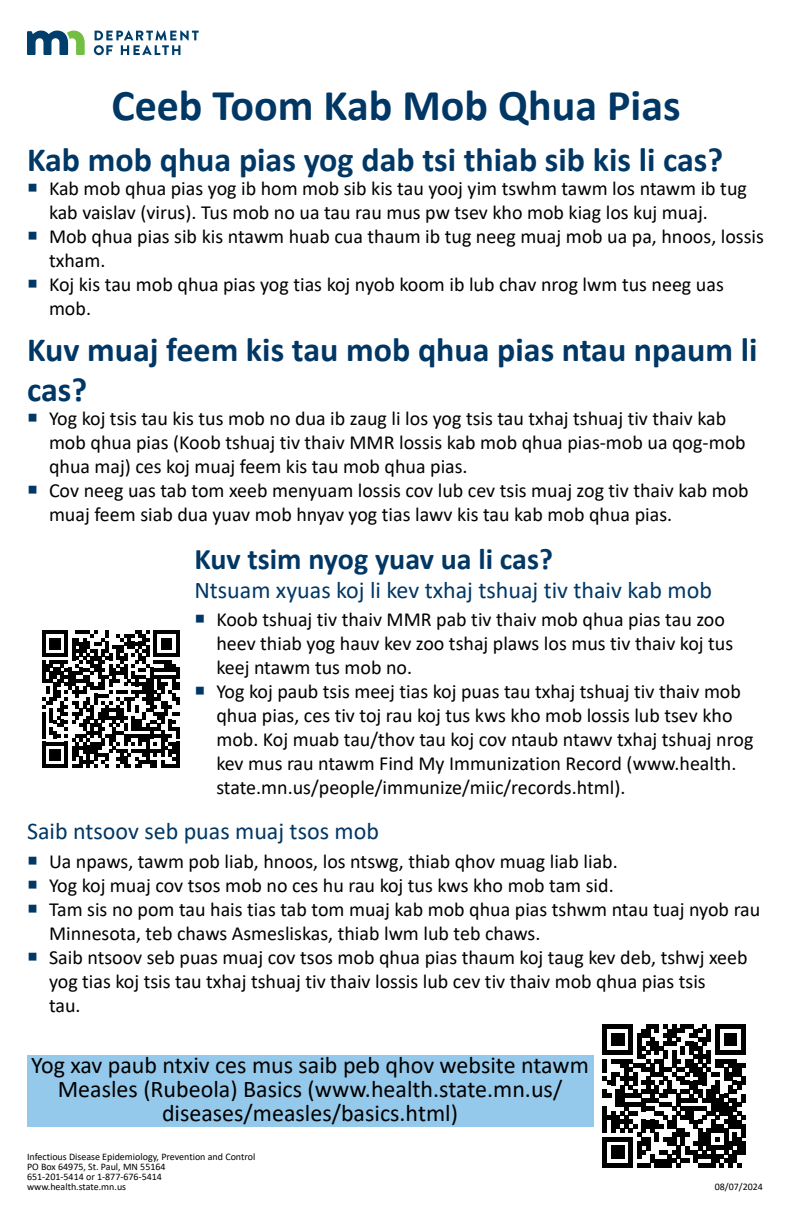
<style>
.page{position:relative;width:792px;height:1224px;background:#fff}
.page>*{position:absolute;margin:0;border:0;box-sizing:border-box;transform-origin:0 0}
.Title__H1__Calibri{font:700 44px "Calibri";color:#003764}
.Subhead__H2__Calibri{font:700 34px/40.8px "Calibri";color:#003764}
.Subhead__H2__Calibri-2{font:700 30px "Calibri";color:#003764}
.Paragraph_Blue{font:24px/24px "Calibri";color:#000;text-align:center}
.Sectionhead__H3{font:24px "Calibri";color:#003764}
.Bullet{font:20px/24px "Calibri";color:#000}
.Address_block__p{font:10px "Calibri";color:#000}
</style>
<div class="page">
<div style="left:27px;top:1055px;width:566px;height:72px;background:#95c9eb"></div>
<svg style="left:27px;top:31px;width:58px;height:24px"></svg>
<svg style="left:94px;top:30px;width:105px;height:25px"></svg>
<svg style="left:42px;top:631px;width:137px;height:137px"></svg>
<hr style="left:176px;top:742px;width:3px;height:26px;background:#000">
<svg style="left:603px;top:1024px;width:143px;height:143px"></svg>
<div style="left:741px;top:1124px;width:5px;height:13px;background:#000"></div>
<div style="left:741px;top:1141px;width:5px;height:13px;background:#000"></div>
<h1 class="Title__H1__Calibri" style="left:111px;top:74px;width:571px">Ceeb Toom Kab Mob Qhua Pias</h1>
<h2 class="Subhead__H2__Calibri" style="left:27px;top:138px;width:698px">Kab mob qhua pias yog dab tsi thiab sib kis li cas?</h2>
<p class="Bullet" style="left:49px;top:175px;width:699px">Kab mob qhua pias yog ib hom mob sib kis tau yooj yim tswhm tawm los ntawm ib tug kab vaislav (virus). Tus mob no ua tau rau mus pw tsev kho mob kiag los kuj muaj.</p>
<p class="Bullet" style="left:49px;top:223px;width:717px">Mob qhua pias sib kis ntawm huab cua thaum ib tug neeg muaj mob ua pa, hnoos, lossis txham.</p>
<p class="Bullet" style="left:49px;top:271px;width:676px">Koj kis tau mob qhua pias yog tias koj nyob koom ib lub chav nrog lwm tus neeg uas mob.</p>
<h2 class="Subhead__H2__Calibri" style="left:27px;top:328px;width:732px">Kuv muaj feem kis tau mob qhua pias ntau npaum li cas?</h2>
<p class="Bullet" style="left:49px;top:406px;width:698px">Yog koj tsis tau kis tus mob no dua ib zaug li los yog tsis tau txhaj tshuaj tiv thaiv kab mob qhua pias (Koob tshuaj tiv thaiv MMR lossis kab mob qhua pias-mob ua qog-mob qhua maj) ces koj muaj feem kis tau mob qhua pias.</p>
<p class="Bullet" style="left:49px;top:478px;width:701px">Cov neeg uas tab tom xeeb menyuam lossis cov lub cev tsis muaj zog tiv thaiv kab mob muaj feem siab dua yuav mob hnyav yog tias lawv kis tau kab mob qhua pias.</p>
<h2 class="Subhead__H2__Calibri-2" style="left:194px;top:538px;width:360px">Kuv tsim nyog yuav ua li cas?</h2>
<h3 class="Sectionhead__H3" style="left:194px;top:573px;width:519px">Ntsuam xyuas koj li kev txhaj tshuaj tiv thaiv kab mob</h3>
<p class="Bullet" style="left:216px;top:607px;width:518px">Koob tshuaj tiv thaiv MMR pab tiv thaiv mob qhua pias tau zoo heev thiab yog hauv kev zoo tshaj plaws los mus tiv thaiv koj tus keej ntawm tus mob no.</p>
<p class="Bullet" style="left:216px;top:679px;width:539px">Yog koj paub tsis meej tias koj puas tau txhaj tshuaj tiv thaiv mob qhua pias, ces tiv toj rau koj tus kws kho mob lossis lub tsev kho mob. Koj muab tau/thov tau koj cov ntaub ntawv txhaj tshuaj nrog kev mus rau ntawm Find My Immunization Record (www.health. state.mn.us/people/immunize/miic/records.html).</p>
<h3 class="Sectionhead__H3" style="left:27px;top:815px;width:353px">Saib ntsoov seb puas muaj tsos mob</h3>
<p class="Bullet" style="left:49px;top:849px;width:570px">Ua npaws, tawm pob liab, hnoos, los ntswg, thiab qhov muag liab liab.</p>
<p class="Bullet" style="left:49px;top:873px;width:566px">Yog koj muaj cov tsos mob no ces hu rau koj tus kws kho mob tam sid.</p>
<p class="Bullet" style="left:49px;top:897px;width:713px">Tam sis no pom tau hais tias tab tom muaj kab mob qhua pias tshwm ntau tuaj nyob rau<br>Minnesota, teb chaws Asmesliskas, thiab lwm lub teb chaws.</p>
<p class="Bullet" style="left:49px;top:945px;width:700px">Saib ntsoov seb puas muaj cov tsos mob qhua pias thaum koj taug kev deb, tshwj xeeb yog tias koj tsis tau txhaj tshuaj tiv thaiv lossis lub cev tiv thaiv mob qhua pias tsis<br>tau.</p>
<p class="Paragraph_Blue" style="left:31px;top:1053px;width:559px">Yog xav paub ntxiv ces mus saib peb qhov website ntawm<br>Measles (Rubeola) Basics (www.health.state.mn.us/ diseases/measles/basics.html)</p>
<p class="Address_block__p" style="left:27px;top:1150px;width:230px">Infectious Disease Epidemiology, Prevention and Control</p>
<p class="Address_block__p" style="left:27px;top:1160px;width:140px">PO Box 64975, St. Paul, MN 55164</p>
<p class="Address_block__p" style="left:27px;top:1170px;width:137px">651-201-5414 or 1-877-676-5414</p>
<p class="Address_block__p" style="left:27px;top:1180px;width:101px">www.health.state.mn.us</p>
<p class="Address_block__p" style="left:715px;top:1180px;width:50px">08/07/2024</p>
</div>
